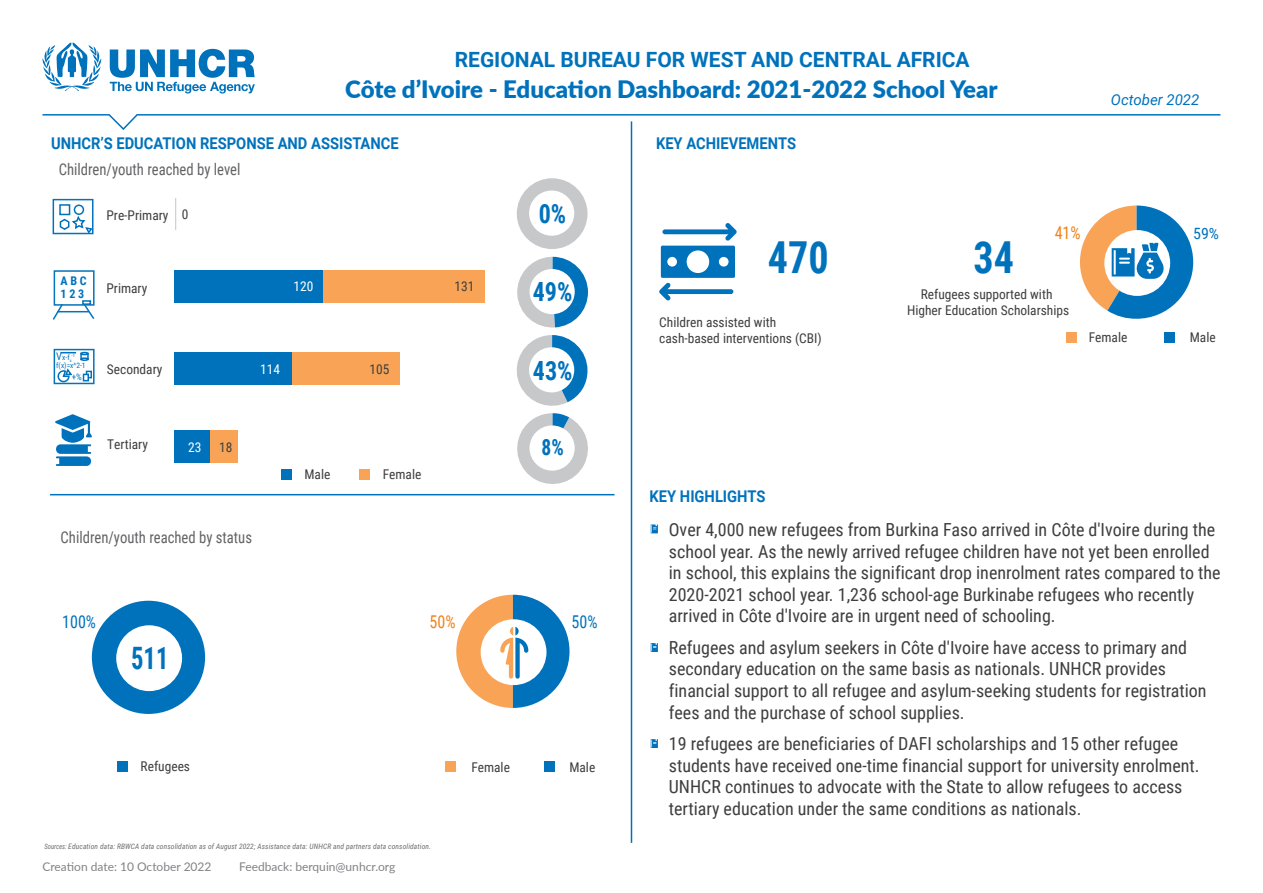
<style>
.page{position:relative;width:1263px;height:893px;background:#fff}
.page>*{position:absolute;margin:0;border:0;box-sizing:border-box;transform-origin:0 0}
.t1{font:700 44.1px "Roboto Condensed";color:#0072bc;scale:.91 1}
.t2{font:700 30.9px "Roboto Condensed";color:#0072bc;scale:.8 1}
.t3{font:700 26.4px "Roboto Condensed";color:#0072bc;scale:.91 1}
.t4{font:900 24px "Lato";color:#0072bc}
.t5{font:700 22.35px "Roboto Condensed";color:#0072bc;scale:.87 1}
.t6{font:700 21px "Roboto";color:#0072bc}
.t7{font:18px/21.6px "Roboto Condensed";color:#3e3e3f}
.t8{font:17.7px "Roboto Condensed";color:#0072bc;scale:.91 1}
.t9{font:17.7px "Roboto Condensed";color:#ed831d;scale:.91 1}
.t10{font:700 16.2px "Roboto";color:#0072bc;scale:.91 1}
.t11{font:16.2px "Roboto Condensed";color:#636366;scale:.91 1}
.t12{font:15.6px "Roboto Condensed";color:#0072bc}
.t13{font:italic 15px "Roboto";color:#0072bc}
.t14{font:13.5px/16px "Roboto Condensed";color:#3e3e3f}
.t15{font:13.5px "Roboto Condensed";color:#fff}
.t16{font:12px "Lato";color:#808285}
.t17{font:700 12px/13.5px "Roboto Condensed";color:#0073bc}
.t18{font:9px "Roboto Condensed";color:#0073bc}
.t19{font:italic 7.5px "Roboto Condensed";letter-spacing:.015em;color:#6c6d70}
.t20{font:7.5px "Roboto Condensed";color:#0073bc}
.t21{font:4.35px "Roboto Condensed";color:#0073bc}
.s1{font-size:10.5px}
.s2{font-size:7.35px}
</style>
<div class="page">
<svg style="left:42px;top:114px;width:1179px;height:17px"></svg>
<svg style="left:42px;top:43px;width:60px;height:48px"></svg>
<svg style="left:110px;top:49px;width:145px;height:45px"></svg>
<hr style="left:631px;top:121px;width:1px;height:722px;background:#0072bc">
<hr style="left:50px;top:494px;width:564px;height:1px;background:#0072bc">
<svg style="left:659px;top:223px;width:78px;height:77px"></svg>
<div style="left:92px;top:601px;width:113px;height:113px;background:#0072bc;border-radius:57px"></div>
<div style="left:116px;top:625px;width:66px;height:66px;background:#fff;border-radius:50%"></div>
<div style="left:544px;top:762px;width:11px;height:10px;background:#0072bc"></div>
<div style="left:446px;top:762px;width:10px;height:10px;background:#f8a355"></div>
<div style="left:117px;top:762px;width:10px;height:10px;background:#0072bc"></div>
<svg style="left:456px;top:595px;width:113px;height:113px"></svg>
<svg style="left:1080px;top:206px;width:113px;height:113px"></svg>
<div style="left:1165px;top:332px;width:10px;height:10px;background:#0072bc"></div>
<div style="left:1066px;top:332px;width:10px;height:10px;background:#f8a355"></div>
<svg style="left:55px;top:414px;width:37px;height:52px"></svg>
<svg style="left:516px;top:335px;width:72px;height:149px"></svg>
<div style="left:529px;top:347px;width:45px;height:45px;background:#fff;border-radius:50%"></div>
<svg style="left:517px;top:257px;width:71px;height:71px"></svg>
<div style="left:530px;top:269px;width:45px;height:45px;background:#fff;border-radius:50%"></div>
<div style="left:517px;top:178px;width:70px;height:71px;background:#c7c8ca;border-radius:35px"></div>
<div style="left:529px;top:191px;width:45px;height:45px;background:#fff;border-radius:50%"></div>
<div style="left:323px;top:270px;width:161px;height:32px;background:#f8a355"></div>
<div style="left:291px;top:352px;width:108px;height:32px;background:#f8a355"></div>
<div style="left:210px;top:430px;width:28px;height:32px;background:#f8a355"></div>
<div style="left:174px;top:270px;width:149px;height:32px;background:#0072bc"></div>
<div style="left:174px;top:352px;width:117px;height:32px;background:#0072bc"></div>
<div style="left:174px;top:430px;width:36px;height:32px;background:#0072bc"></div>
<div style="left:281px;top:470px;width:10px;height:10px;background:#0072bc"></div>
<div style="left:359px;top:470px;width:10px;height:10px;background:#f8a355"></div>
<div style="left:54px;top:349px;width:41px;height:35px;border:2px solid #0473bb"></div>
<div style="left:54px;top:270px;width:41px;height:36px;border:2px solid #0473bb"></div>
<svg style="left:52px;top:302px;width:12px;height:18px"></svg>
<svg style="left:82px;top:303px;width:13px;height:16px"></svg>
<hr style="left:58px;top:311px;width:31px;height:1px;background:#0473bb">
<svg style="left:82px;top:300px;width:9px;height:5px"></svg>
<div style="left:59px;top:204px;width:11px;height:11px;background:#fff;border:2px solid #0072bc"></div>
<div style="left:74px;top:205px;width:10px;height:10px;border:2px solid #0072bc;border-radius:50%"></div>
<div style="left:53px;top:199px;width:41px;height:35px;border:2px solid #0473bb"></div>
<svg style="left:59px;top:214px;width:35px;height:21px"></svg>
<svg style="left:86px;top:371px;width:6px;height:7px"></svg>
<svg style="left:83px;top:374px;width:6px;height:7px"></svg>
<svg style="left:57px;top:368px;width:16px;height:15px"></svg>
<svg style="left:61px;top:352px;width:28px;height:9px"></svg>
<svg style="left:651px;top:643px;width:7px;height:9px"></svg>
<svg style="left:651px;top:739px;width:7px;height:9px"></svg>
<svg style="left:651px;top:524px;width:7px;height:9px"></svg>
<p class="t6" style="left:455px;top:45px;width:516px">REGIONAL BUREAU FOR WEST AND CENTRAL AFRICA</p>
<h3 class="t4" style="left:345px;top:71px;width:654px">Côte d’Ivoire - Education Dashboard: 2021-2022 School Year</h3>
<p class="t10" style="left:51px;top:132px;width:384px">UNHCR’S EDUCATION RESPONSE AND ASSISTANCE</p>
<p class="t11" style="left:59px;top:158px;width:201px">Children/youth reached by level</p>
<p class="t14" style="left:106px;top:207px;width:63px">Pre-Primary</p>
<p class="t14" style="left:182px;top:205px;width:8px">0</p>
<h3 class="t3" style="left:539px;top:195px;width:32px">0%</h3>
<p class="t10" style="left:656px;top:132px;width:155px">KEY ACHIEVEMENTS</p>
<h1 class="t1" style="left:768px;top:226px;width:68px">470</h1>
<h1 class="t1" style="left:973px;top:226px;width:46px">34</h1>
<p class="t13" style="left:1111px;top:89px;width:90px">October 2022</p>
<p class="t9" style="left:1055px;top:220px;width:30px">41%</p>
<p class="t12" style="left:1193px;top:223px;width:27px">59%</p>
<p class="t17" style="left:61px;top:273px;width:28px">A B C<br>1 2 3</p>
<p class="t14" style="left:106px;top:280px;width:42px">Primary</p>
<p class="t15" style="left:293px;top:277px;width:21px">120</p>
<p class="t14" style="left:454px;top:278px;width:21px">131</p>
<h3 class="t3" style="left:533px;top:273px;width:45px">49%</h3>
<p class="t20" style="left:56px;top:352px;width:17px"><span class="s1">V</span>x-f<sub>x</sub></p>
<p class="t21" style="left:72px;top:353px;width:5px">-1</p>
<p class="t18" style="left:72px;top:370px;width:12px">+%</p>
<p class="t20" style="left:56px;top:360px;width:31px">f(x)=x^2-1</p>
<p class="t14" style="left:107px;top:360px;width:57px">Secondary</p>
<p class="t15" style="left:260px;top:360px;width:21px">114</p>
<p class="t14" style="left:370px;top:360px;width:21px">105</p>
<h3 class="t3" style="left:533px;top:352px;width:45px">43%</h3>
<p class="t14" style="left:107px;top:436px;width:42px">Tertiary</p>
<p class="t15" style="left:188px;top:438px;width:15px">23</p>
<p class="t14" style="left:219px;top:439px;width:15px">18</p>
<p class="t5" style="left:541px;top:432px;width:27px">8%</p>
<p class="t14" style="left:304px;top:465px;width:27px">Male</p>
<p class="t14" style="left:383px;top:465px;width:40px">Female</p>
<p class="t11" style="left:61px;top:525px;width:212px">Children/youth reached by status</p>
<p class="t8" style="left:62px;top:609px;width:39px">100%</p>
<h2 class="t2" style="left:131px;top:637px;width:48px">511</h2>
<p class="t9" style="left:429px;top:609px;width:30px">50%</p>
<p class="t8" style="left:571px;top:609px;width:30px">50%</p>
<p class="t14" style="left:141px;top:757px;width:51px">Refugees</p>
<p class="t14" style="left:471px;top:758px;width:40px">Female</p>
<p class="t14" style="left:569px;top:758px;width:27px">Male</p>
<p class="t19" style="left:44px;top:841px;width:388px"><span class="s2">Sources:</span> Education data: RBWCA data consolidation as of August 2022; Assistance data: UNHCR and partners data consolidation.</p>
<p class="t16" style="left:43px;top:858px;width:170px">Creation date: 10 October 2022</p>
<p class="t16" style="left:239px;top:858px;width:158px">Feedback: berquin@unhcr.org</p>
<p class="t14" style="left:659px;top:314px;width:164px">Children assisted with cash-based interventions (CBI)</p>
<p class="t10" style="left:650px;top:485px;width:129px">KEY HIGHLIGHTS</p>
<p class="t14" style="left:907px;top:285px;width:164px;text-align:center">Refugees supported with<br>Higher Education Scholarships</p>
<p class="t14" style="left:1089px;top:329px;width:40px">Female</p>
<p class="t14" style="left:1190px;top:329px;width:27px">Male</p>
<p class="t7" style="left:669px;top:518px;width:553px">Over 4,000 new refugees from Burkina Faso arrived in Côte d'Ivoire during the school year. As the newly arrived refugee children have not yet been enrolled in school, this explains the significant drop inenrolment rates compared to the 2020-2021 school year. 1,236 school-age Burkinabe refugees who recently arrived in Côte d'Ivoire are in urgent need of schooling.</p>
<p class="t7" style="left:669px;top:636px;width:539px">Refugees and asylum seekers in Côte d'Ivoire have access to primary and secondary education on the same basis as nationals. UNHCR provides financial support to all refugee and asylum-seeking students for registration fees and the purchase of school supplies.</p>
<p class="t7" style="left:669px;top:732px;width:532px">19 refugees are beneficiaries of DAFI scholarships and 15 other refugee students have received one-time financial support for university enrolment.<br>UNHCR continues to advocate with the State to allow refugees to access tertiary education under the same conditions as nationals.</p>
</div>
